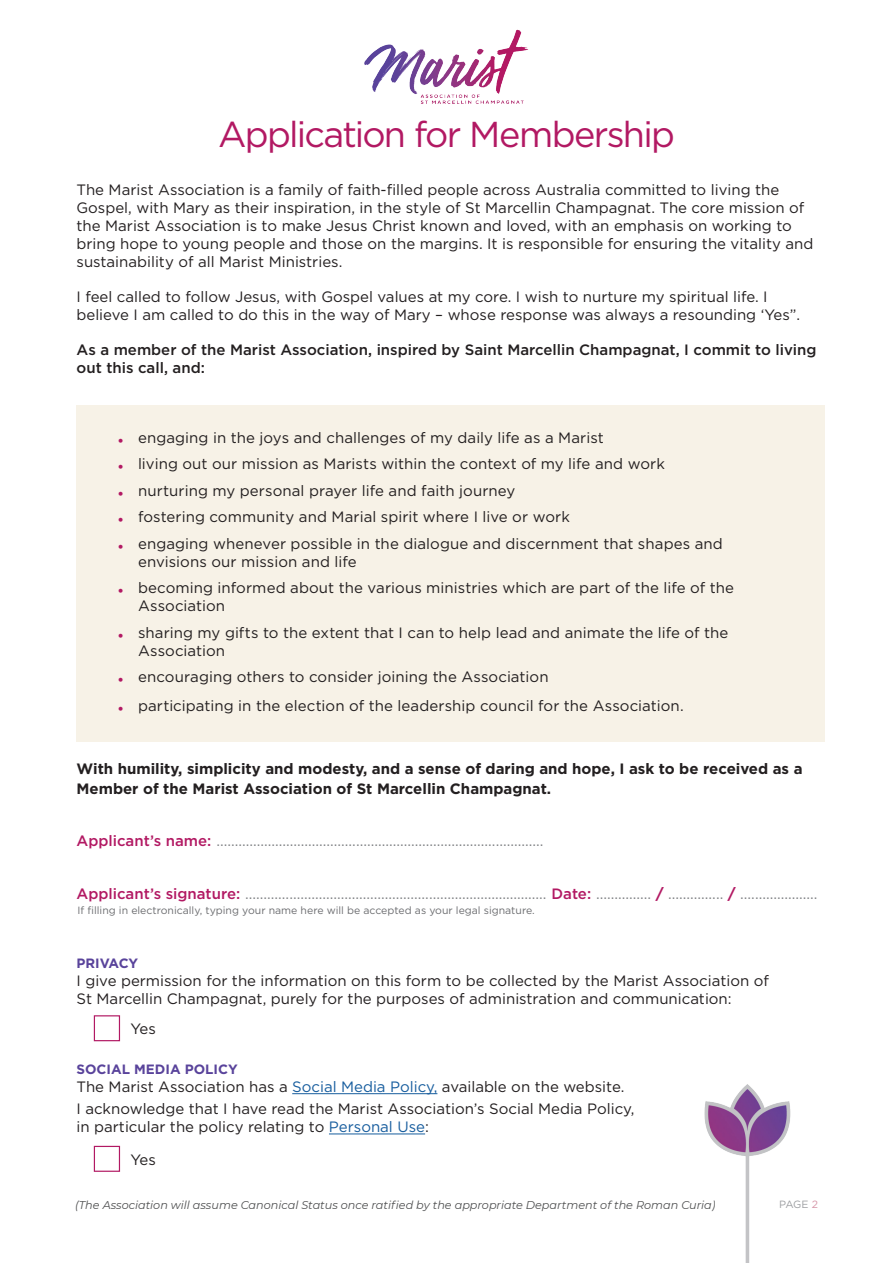
<style>
.page{position:relative;width:893px;height:1263px;background:#fff}
.page>*{position:absolute;margin:0;border:0;box-sizing:border-box;transform-origin:0 0}
.t1{font:36px "Gotham";letter-spacing:-.045em;color:#b21963}
.t2{font:15px/18px "Gotham";color:#231f20}
.t3{font:15px "Gotham";color:#808285}
.t4{font:700 15px/19.8px "Gotham";color:#231f20}
.t5{font:500 15px/18px "Gotham";color:#231f20}
.t6{font:700 13.5px "Gotham";color:#59439b}
.t7{font:italic 11.25px "Montserrat";color:#4e4f50}
.t8{font:10.5px "Gotham";color:#6c6d70}
.t9{font:10.5px "Gotham";color:#9d9fa2}
.s1{color:#b21963}
.s2{font-weight:500;color:#b21963}
.s3{font-weight:700;color:#b21963}
.s4{color:#175d9e}
.s5{color:#d696a8}
</style>
<div class="page">
<img style="left:704px;top:1084px;width:87px;height:179px">
<div style="left:77px;top:405px;width:748px;height:337px;background:#f7f2e7"></div>
<hr style="left:292px;top:1093px;width:145px;height:1px;background:#175d9e">
<hr style="left:329px;top:1134px;width:96px;height:1px;background:#175d9e">
<img style="left:364px;top:29px;width:165px;height:75px">
<div style="left:94px;top:1015px;width:26px;height:26px;border:1px solid #b21963"></div>
<div style="left:94px;top:1146px;width:26px;height:26px;border:1px solid #b21963"></div>
<p class="t1" style="left:218px;top:111px;width:458px">Application for Membership</p>
<p class="t2" style="left:77px;top:180px;width:738px">The Marist Association is a family of faith-filled people across Australia committed to living the Gospel, with Mary as their inspiration, in the style of St Marcellin Champagnat. The core mission of the Marist Association is to make Jesus Christ known and loved, with an emphasis on working to bring hope to young people and those on the margins. It is responsible for ensuring the vitality and sustainability of all Marist Ministries.</p>
<p class="t2" style="left:77px;top:287px;width:725px">I feel called to follow Jesus, with Gospel values at my core. I wish to nurture my spiritual life. I believe I am called to do this in the way of Mary – whose response was always a resounding ‘Yes”.</p>
<p class="t5" style="left:77px;top:340px;width:742px">As a member of the Marist Association, inspired by Saint Marcellin Champagnat, I commit to living out this call, and:</p>
<p class="t2" style="left:117px;top:428px;width:488px"><span class="s1">•</span> engaging in the joys and challenges of my daily life as a Marist</p>
<p class="t2" style="left:117px;top:455px;width:549px"><span class="s1">•</span> living out our mission as Marists within the context of my life and work</p>
<p class="t2" style="left:117px;top:481px;width:400px"><span class="s1">•</span> nurturing my personal prayer life and faith journey</p>
<p class="t2" style="left:117px;top:508px;width:454px"><span class="s1">•</span> fostering community and Marial spirit where I live or work</p>
<p class="t2" style="left:138px;top:534px;width:586px;text-indent:-21px"><span class="s1">•</span> engaging whenever possible in the dialogue and discernment that shapes and envisions our mission and life</p>
<p class="t2" style="left:138px;top:579px;width:598px;text-indent:-21px"><span class="s1">•</span> becoming informed about the various ministries which are part of the life of the<br>Association</p>
<p class="t2" style="left:138px;top:623px;width:592px;text-indent:-21px"><span class="s1">•</span> sharing my gifts to the extent that I can to help lead and animate the life of the<br>Association</p>
<p class="t2" style="left:117px;top:668px;width:433px"><span class="s1">•</span> encouraging others to consider joining the Association</p>
<p class="t2" style="left:117px;top:696px;width:568px"><span class="s1">•</span> participating in the election of the leadership council for the Association.</p>
<p class="t4" style="left:77px;top:759px;width:727px">With humility, simplicity and modesty, and a sense of daring and hope, I ask to be received as a<br>Member of the Marist Association of St Marcellin Champagnat.</p>
<p class="t3" style="left:77px;top:831px;width:468px"><span class="s2">Applicant’s name:</span> .........................................................................................</p>
<p class="t3" style="left:77px;top:884px;width:742px"><span class="s2">Applicant’s signature:</span> .................................................................................. <span class="s2">Date:</span> ............... <span class="s3">/</span> ............... <span class="s3">/</span> .....................</p>
<p class="t8" style="left:77px;top:904px;width:459px">If filling in electronically, typing your name here will be accepted as your legal signature.</p>
<p class="t6" style="left:77px;top:954px;width:63px">PRIVACY</p>
<p class="t2" style="left:77px;top:971px;width:694px">I give permission for the information on this form to be collected by the Marist Association of<br>St Marcellin Champagnat, purely for the purposes of administration and communication:</p>
<p class="t2" style="left:131px;top:1020px;width:27px">Yes</p>
<p class="t6" style="left:77px;top:1060px;width:163px">SOCIAL MEDIA POLICY</p>
<p class="t2" style="left:77px;top:1077px;width:549px">The Marist Association has a <span class="s4">Social Media Policy,</span> available on the website.</p>
<p class="t2" style="left:77px;top:1099px;width:559px">I acknowledge that I have read the Marist Association’s Social Media Policy, in particular the policy relating to <span class="s4">Personal Use</span>:</p>
<p class="t2" style="left:131px;top:1150px;width:27px">Yes</p>
<p class="t7" style="left:75px;top:1197px;width:642px">(The Association will assume Canonical Status once ratified by the appropriate Department of the Roman Curia)</p>
<p class="t9" style="left:779px;top:1198px;width:40px">PAGE <span class="s5">2</span></p>
</div>
